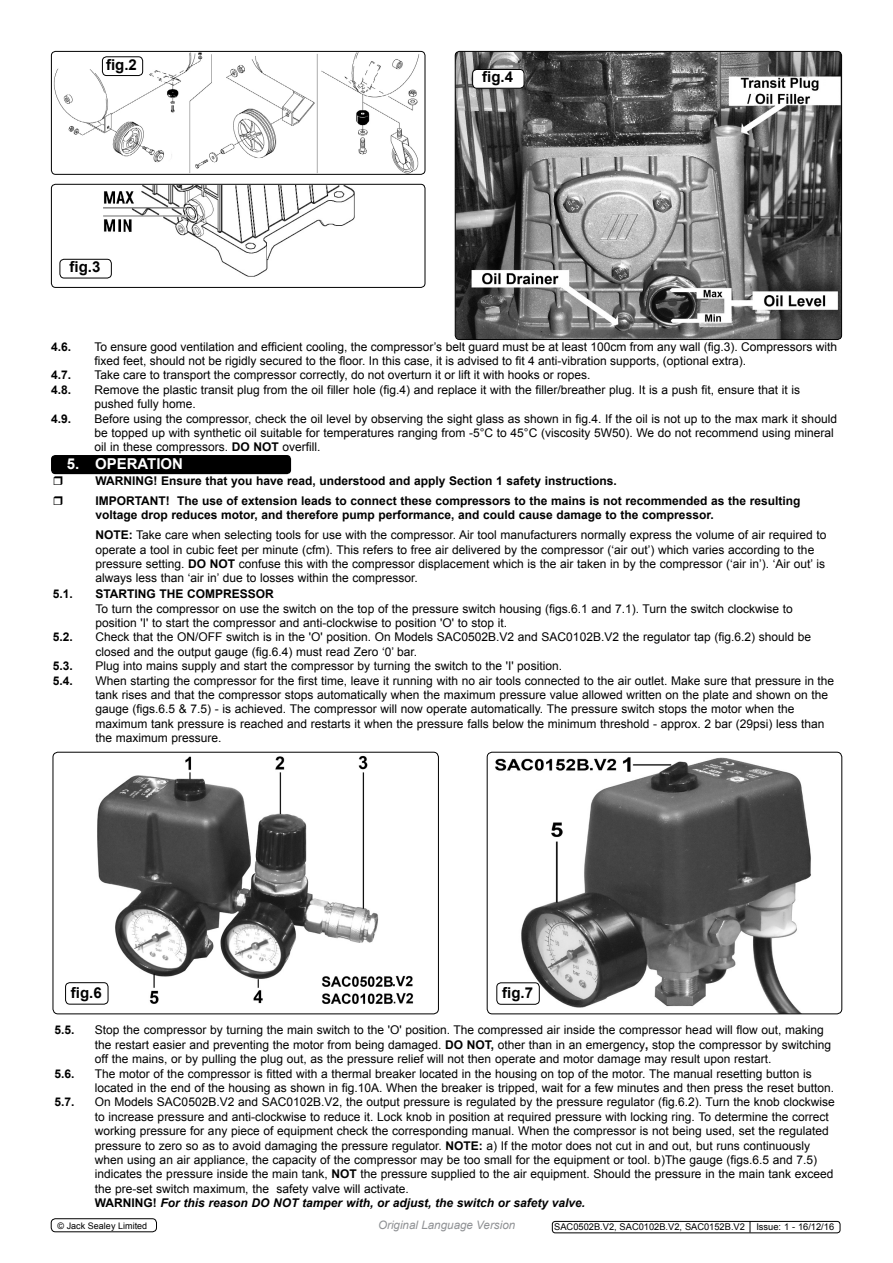
<style>
.page{position:relative;width:893px;height:1263px;background:#fff}
.page>*{position:absolute;margin:0;border:0;box-sizing:border-box;transform-origin:0 0}
.t1{font:700 15px "Arial";color:#000}
.t2{font:700 15px "Arial";color:#fff}
.t3{font:12px/14.4px "Arial";color:#000}
.t4{font:700 12px/20px "Arial";color:#000}
.t5{font:italic 11.7px "Arial";color:#8f9194}
.t6{font:9.3px "Arial";color:#000}
.t7{font:9px "Arial";color:#000}
.s1{font-weight:400}
.s2{font-weight:700}
.s3{font-weight:700;font-style:italic}
</style>
<div class="page">
<img style="left:487px;top:752px;width:355px;height:262px">
<div style="left:487px;top:752px;width:355px;height:262px;border:1px solid #000;border-radius:5px"></div>
<img style="left:70px;top:755px;width:344px;height:250px">
<div style="left:53px;top:752px;width:386px;height:262px;border:1px solid #000;border-radius:5px"></div>
<div style="left:66px;top:983px;width:42px;height:21px;background:#fff;border-radius:4px"></div>
<div style="left:65px;top:982px;width:43px;height:22px;border:1px solid #000;border-radius:4px"></div>
<div style="left:51px;top:455px;width:240px;height:19px;background:#000;border-radius:4px"></div>
<div style="left:552px;top:1221px;width:288px;height:12px;border:1px solid #000;border-radius:3px"></div>
<img style="left:455px;top:51px;width:387px;height:288px">
<div style="left:455px;top:51px;width:387px;height:289px;border:1px solid #000;border-radius:4px"></div>
<div style="left:473px;top:69px;width:51px;height:19px;background:#fff;border-radius:4px"></div>
<div style="left:472px;top:69px;width:52px;height:20px;border:1px solid #000;border-radius:4px"></div>
<img style="left:59px;top:184px;width:366px;height:103px">
<div style="left:51px;top:184px;width:374px;height:104px;border:1px solid #000;border-radius:4px"></div>
<div style="left:497px;top:983px;width:42px;height:21px;background:#fff;border-radius:4px"></div>
<div style="left:496px;top:982px;width:44px;height:23px;border:1px solid #000;border-radius:4px"></div>
<div style="left:60px;top:259px;width:51px;height:19px;background:#fff;border-radius:4px"></div>
<div style="left:60px;top:259px;width:52px;height:19px;border:1px solid #000;border-radius:4px"></div>
<img style="left:51px;top:51px;width:374px;height:123px">
<div style="left:51px;top:51px;width:374px;height:124px;border:1px solid #000;border-radius:4px"></div>
<div style="left:102px;top:57px;width:41px;height:19px;background:#fff;border-radius:4px"></div>
<div style="left:102px;top:56px;width:41px;height:20px;border:1px solid #000;border-radius:4px"></div>
<div style="left:51px;top:1218px;width:106px;height:14px;border:1px solid #000;border-radius:4px"></div>
<p class="t1" style="left:106px;top:54px;width:32px">fig.2</p>
<p class="t1" style="left:70px;top:257px;width:32px">fig.3</p>
<p class="t1" style="left:482px;top:67px;width:32px">fig.4</p>
<p class="t4" style="left:51px;top:337px;width:22px">4.6.</p>
<p class="t3" style="left:95px;top:339px;width:744px">To ensure good ventilation and efficient cooling, the compressor’s belt guard must be at least 100cm from any wall (fig.3). Compressors with fixed feet, should not be rigidly secured to the floor. In this case, it is advised to fit 4 anti-vibration supports, (optional extra).</p>
<p class="t4" style="left:51px;top:366px;width:22px">4.7.</p>
<p class="t3" style="left:95px;top:368px;width:497px">Take care to transport the compressor correctly, do not overturn it or lift it with hooks or ropes.</p>
<p class="t4" style="left:51px;top:380px;width:38px">4.8. <span class="s1">R</span></p>
<p class="t3" style="left:95px;top:382px;width:707px;text-indent:9px">emove the plastic transit plug from the oil filler hole (fig.4) and replace it with the filler/breather plug. It is a push fit, ensure that it is pushed fully home.</p>
<p class="t4" style="left:51px;top:409px;width:22px">4.9.</p>
<p class="t3" style="left:95px;top:411px;width:744px">Before using the compressor, check the oil level by observing the sight glass as shown in fig.4. If the oil is not up to the max mark it should be topped up with synthetic oil suitable for temperatures ranging from -5°C to 45°C (viscosity 5W50). We do not recommend using mineral oil in these compressors. <span class="s2">DO NOT</span> overfill.</p>
<p class="t2" style="left:67px;top:454px;width:51px">5. Operation</p>
<p class="t4" style="left:95px;top:471px;width:706px">WARNING! Ensure that you have read, understood and apply Section 1 safety instructions.<br>IMPORTANT! The use of extension leads to connect these compressors to the mains is not recommended as the resulting</p>
<p class="t3" style="left:95px;top:505px;width:733px;line-height:20px"><span class="s2">voltage drop reduces motor, and therefore pump performance, and could cause damage to the compressor.<br>NOTE:</span> Take care when selecting tools for use with the compressor. Air tool manufacturers normally express the volume of air required to</p>
<p class="t3" style="left:95px;top:542px;width:731px">operate a tool in cubic feet per minute (cfm). This refers to free air delivered by the compressor (‘air out’) which varies according to the pressure setting. <span class="s2">DO NOT</span> confuse this with the compressor displacement which is the air taken in by the compressor (‘air in’). ‘Air out’ is always less than ‘air in’ due to losses within the compressor.</p>
<p class="t4" style="left:53px;top:584px;width:22px">5.1.</p>
<p class="t4" style="left:95px;top:584px;width:180px">STARTING THE COMPRESSOR</p>
<p class="t3" style="left:95px;top:601px;width:699px">To turn the compressor on use the switch on the top of the pressure switch housing (figs.6.1 and 7.1). Turn the switch clockwise to position 'I' to start the compressor and anti-clockwise to position 'O' to stop it.</p>
<p class="t4" style="left:53px;top:627px;width:22px">5.2.</p>
<p class="t3" style="left:95px;top:630px;width:717px">Check that the ON/OFF switch is in the 'O' position. On Models SAC0502B.V2 and SAC0102B.V2 the regulator tap (fig.6.2) should be closed and the output gauge (fig.6.4) must read Zero ‘0’ bar.</p>
<p class="t4" style="left:53px;top:656px;width:22px">5.3.</p>
<p class="t3" style="left:95px;top:659px;width:468px">Plug into mains supply and start the compressor by turning the switch to the 'I' position.</p>
<p class="t4" style="left:53px;top:671px;width:22px">5.4.</p>
<p class="t3" style="left:95px;top:673px;width:740px">When starting the compressor for the first time, leave it running with no air tools connected to the air outlet. Make sure that pressure in the tank rises and that the compressor stops automatically when the maximum pressure value allowed written on the plate and shown on the gauge (figs.6.5 &amp; 7.5) - is achieved. The compressor will now operate automatically. The pressure switch stops the motor when the maximum tank pressure is reached and restarts it when the pressure falls below the minimum threshold - approx. 2 bar (29psi) less than the maximum pressure.</p>
<p class="t1" style="left:71px;top:983px;width:32px">fig.6</p>
<p class="t1" style="left:502px;top:983px;width:32px">fig.7</p>
<p class="t4" style="left:54px;top:1020px;width:22px">5.5.</p>
<p class="t3" style="left:95px;top:1023px;width:738px">Stop the compressor by turning the main switch to the 'O' position. The compressed air inside the compressor head will flow out, making the restart easier and preventing the motor from being damaged. <span class="s2">DO NOT,</span> other than in an emergency<span class="s2">,</span> stop the compressor by switching off the mains, or by pulling the plug out, as the pressure relief will not then operate and motor damage may result upon restart.</p>
<p class="t4" style="left:54px;top:1064px;width:22px">5.6.</p>
<p class="t3" style="left:95px;top:1066px;width:741px">The motor of the compressor is fitted with a thermal breaker located in the housing on top of the motor. The manual resetting button is located in the end of the housing as shown in fig.10A. When the breaker is tripped, wait for a few minutes and then press the reset button.</p>
<p class="t4" style="left:54px;top:1092px;width:36px">5.7. <span class="s1">O</span></p>
<p class="t3" style="left:95px;top:1095px;width:741px;text-indent:9px">n Models SAC0502B.V2 and SAC0102B.V2, the output pressure is regulated by the pressure regulator (fig.6.2). Turn the knob clockwise to increase pressure and anti-clockwise to reduce it. Lock knob in position at required pressure with locking ring. To determine the correct working pressure for any piece of equipment check the corresponding manual. When the compressor is not being used, set the regulated pressure to zero so as to avoid damaging the pressure regulator. <span class="s2">NOTE:</span> a) If the motor does not cut in and out, but runs continuously when using an air appliance, the capacity of the compressor may be too small for the equipment or tool. b)The gauge (figs.6.5 and 7.5) indicates the pressure inside the main tank, <span class="s2">NOT</span> the pressure supplied to the air equipment. Should the pressure in the main tank exceed the pre-set switch maximum, the safety valve will activate.<br><span class="s2">WARNING!</span> <span class="s3">For this reason DO NOT tamper with, or adjust, the switch or safety valve.</span></p>
<p class="t5" style="left:378px;top:1217px;width:139px">Original Language Version</p>
<p class="t6" style="left:554px;top:1221px;width:281px">SAC0502B.V2, SAC0102B.V2, SAC0152B.V2 Issue: 1 - 16/12/16</p>
<p class="t7" style="left:57px;top:1219px;width:91px">© Jack Sealey Limited</p>
</div>
